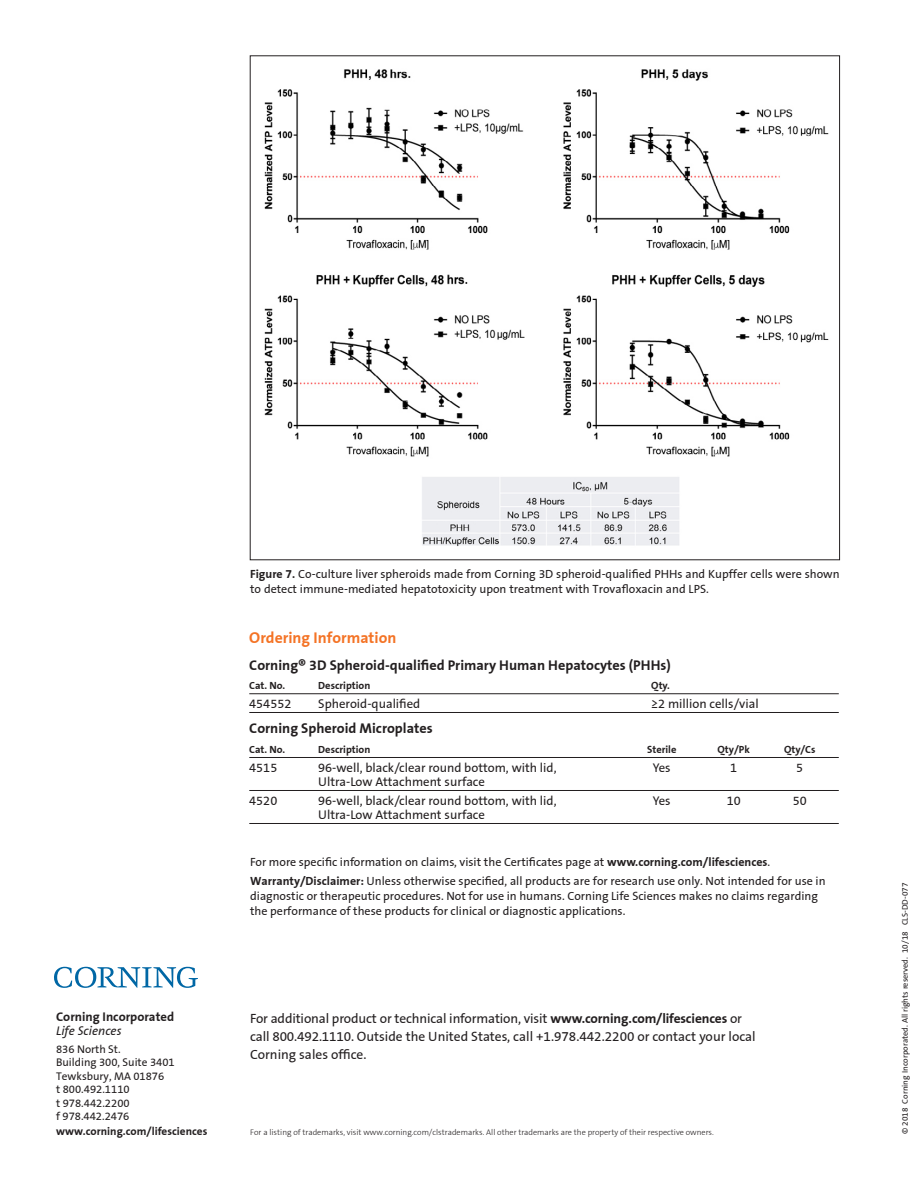
<style>
.page{position:relative;width:918px;height:1188px;background:#fff}
.page>*{position:absolute;margin:0;border:0;box-sizing:border-box;transform-origin:0 0}
.A_Head{font:700 15.75px "Corning Sans";color:#f47325}
.B_head{font:700 14.25px "Corning Sans";color:#231f20}
.t1{font:13.5px/18px "Corning Sans";letter-spacing:-.01em;color:#231f20}
.Table{font:12.75px "Corning Sans";color:#231f20}
.t2{font:700 12.75px "Corning Sans";color:#231f20}
.t3{font:italic 12.75px "Corning Sans";color:#231f20}
.Body{font:12px/15px "Corning Sans";color:#231f20}
.t4{font:11.25px/13.5px "Corning Sans";color:#231f20}
.t5{font:700 11.25px "Corning Sans";color:#231f20}
.Table_head{font:700 10.5px "Corning Sans";color:#231f20}
.t6{font:300 8.25px "Corning Sans";color:#231f20}
.t7{font:8.25px "Corning Sans";color:#231f20}
.s1{font-weight:700}
</style>
<div class="page">
<svg style="left:54px;top:967px;width:144px;height:21px"></svg>
<img style="left:264px;top:69px;width:565px;height:478px">
<hr style="left:249px;top:693px;width:590px;height:1px;background:#231f20">
<hr style="left:249px;top:712px;width:590px;height:1px;background:#231f20">
<hr style="left:249px;top:757px;width:590px;height:1px;background:#231f20">
<hr style="left:249px;top:790px;width:590px;height:1px;background:#231f20">
<hr style="left:249px;top:823px;width:590px;height:1px;background:#231f20">
<p class="t2" style="left:56px;top:1009px;width:120px">Corning Incorporated</p>
<p class="t3" style="left:56px;top:1023px;width:67px">Life Sciences</p>
<p class="t4" style="left:56px;top:1042px;width:120px">836 North St.<br>Building 300, Suite 3401<br>Tewksbury, MA 01876</p>
<p class="t4" style="left:56px;top:1083px;width:75px;text-align:justify">t 800.492.1110 t 978.442.2200 f 978.442.2476</p>
<p class="t5" style="left:56px;top:1125px;width:153px">www.corning.com/lifesciences</p>
<p class="Body" style="left:250px;top:566px;width:591px"><span class="s1">Figure 7.</span> Co-culture liver spheroids made from Corning 3D spheroid-qualified PHHs and Kupffer cells were shown to detect immune-mediated hepatotoxicity upon treatment with Trovafloxacin and LPS.</p>
<p class="A_Head" style="left:249px;top:628px;width:149px">Ordering Information</p>
<p class="B_head" style="left:249px;top:656px;width:423px">Corning® 3D Spheroid-qualified Primary Human Hepatocytes (PHHs)</p>
<p class="Table_head" style="left:249px;top:679px;width:37px">Cat. No.</p>
<p class="Table_head" style="left:318px;top:679px;width:54px">Description</p>
<p class="Table_head" style="left:651px;top:679px;width:20px">Qty.</p>
<p class="Table" style="left:249px;top:696px;width:44px">454552</p>
<p class="Table" style="left:318px;top:696px;width:104px">Spheroid-qualified</p>
<p class="Table" style="left:651px;top:696px;width:109px">≥2 million cells/vial</p>
<p class="B_head" style="left:249px;top:720px;width:185px">Corning Spheroid Microplates</p>
<p class="Table_head" style="left:249px;top:743px;width:37px">Cat. No.</p>
<p class="Table_head" style="left:318px;top:743px;width:54px">Description</p>
<p class="Table_head" style="left:647px;top:743px;width:31px">Sterile</p>
<p class="Table_head" style="left:718px;top:743px;width:34px">Qty/Pk</p>
<p class="Table_head" style="left:784px;top:743px;width:33px">Qty/Cs</p>
<p class="Table" style="left:249px;top:760px;width:30px">4515</p>
<p class="Table" style="left:318px;top:760px;width:240px">96-well, black/clear round bottom, with lid,</p>
<p class="Table" style="left:653px;top:760px;width:19px">Yes</p>
<p class="Table" style="left:730px;top:760px;width:9px">1</p>
<p class="Table" style="left:796px;top:760px;width:9px">5</p>
<p class="Table" style="left:318px;top:774px;width:168px">Ultra-Low Attachment surface</p>
<p class="Table" style="left:249px;top:793px;width:30px">4520</p>
<p class="Table" style="left:318px;top:793px;width:240px">96-well, black/clear round bottom, with lid,</p>
<p class="Table" style="left:653px;top:793px;width:19px">Yes</p>
<p class="Table" style="left:727px;top:793px;width:16px">10</p>
<p class="Table" style="left:793px;top:793px;width:16px">50</p>
<p class="Table" style="left:318px;top:807px;width:168px">Ultra-Low Attachment surface</p>
<p class="Body" style="left:250px;top:854px;width:522px">For more specific information on claims, visit the Certificates page at <span class="s1">www.corning.com/lifesciences</span>.</p>
<p class="Body" style="left:250px;top:874px;width:577px"><span class="s1">Warranty/Disclaimer:</span> Unless otherwise specified, all products are for research use only. Not intended for use in diagnostic or therapeutic procedures. Not for use in humans. Corning Life Sciences makes no claims regarding the performance of these products for clinical or diagnostic applications.</p>
<p class="t1" style="left:250px;top:1009px;width:507px">For additional product or technical information, visit <span class="s1">www.corning.com/lifesciences</span> or call 800.492.1110. Outside the United States, call +1.978.442.2200 or contact your local<br>Corning sales office.</p>
<p class="t6" style="left:250px;top:1128px;width:465px">For a listing of trademarks, visit www.corning.com/clstrademarks. All other trademarks are the property of their respective owners.</p>
<p class="t7" style="left:900px;top:1134px;width:253px;rotate:-90deg">© 2018 Corning Incorporated. All rights reserved. 10/18 CLS-DD-077</p>
</div>
